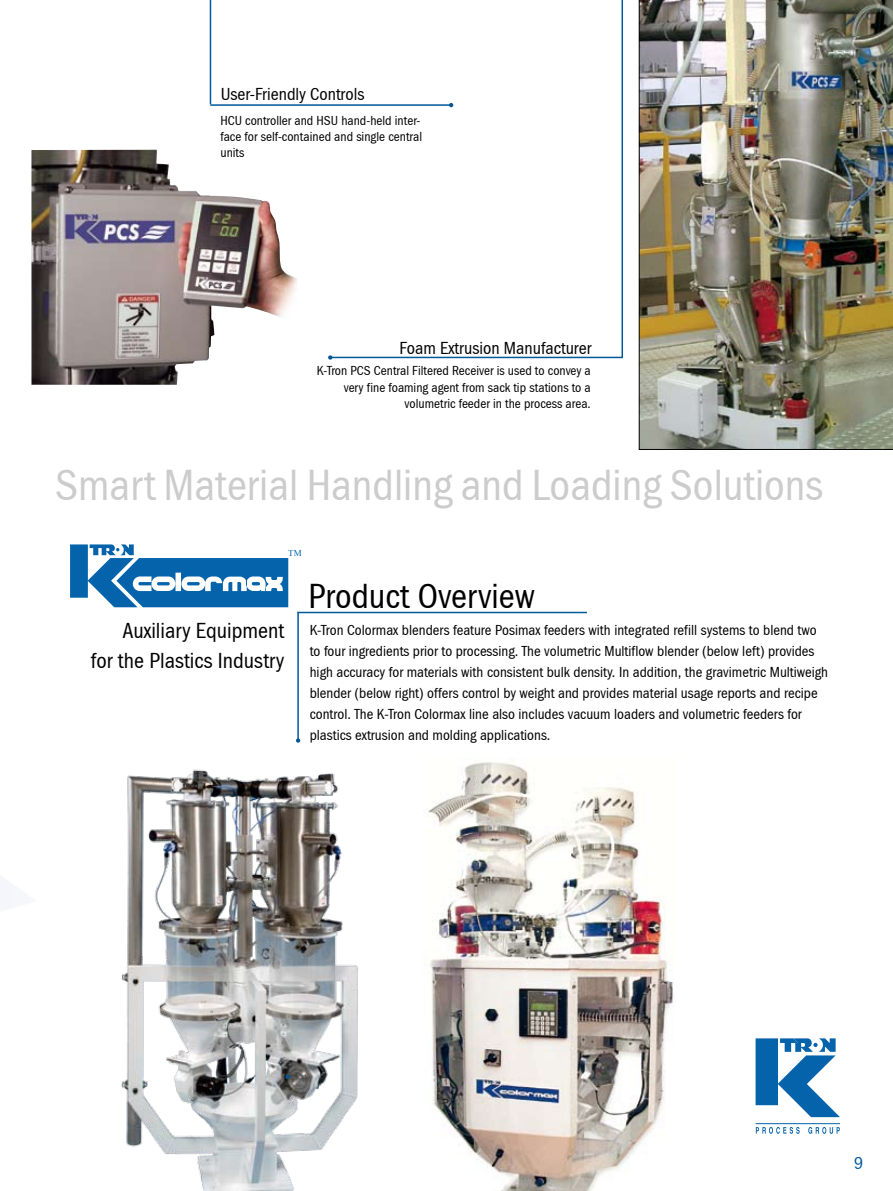
<style>
.page{position:relative;width:893px;height:1191px;background:#fff}
.page>*{position:absolute;margin:0;border:0;box-sizing:border-box;transform-origin:0 0}
.t1{font:45px "Franklin Gothic Cond";color:#ccc}
.t2{font:36px "Franklin Gothic Cond";color:#000}
.t3{font:22.5px/30px "Franklin Gothic Cond";color:#000;text-align:right}
.t4{font:18px "Franklin Gothic Cond";color:#000}
.t5{font:18px "Franklin Gothic Cond";color:#005899}
.t6{font:15px/21px "Franklin Gothic Cond";color:#000}
.t7{font:13.5px/16.2px "Franklin Gothic Cond";color:#000;text-align:right}
.t8{font:9px "Times New Roman";color:#0064ad}
</style>
<div class="page">
<hr style="left:330px;top:357px;width:293px;height:1px;background:#005899">
<hr style="left:622px;top:0;width:1px;height:357px;background:#005899">
<svg style="left:328px;top:355px;width:4px;height:5px"></svg>
<img style="left:32px;top:150px;width:265px;height:235px">
<hr style="left:210px;top:0;width:1px;height:104px;background:#005899">
<hr style="left:210px;top:104px;width:241px;height:2px;background:#005899">
<svg style="left:449px;top:103px;width:4px;height:4px"></svg>
<svg style="left:756px;top:1127px;width:84px;height:6px"></svg>
<svg style="left:756px;top:1038px;width:84px;height:79px"></svg>
<hr style="left:756px;top:1123px;width:84px;height:1px;background:#0463aa">
<img style="left:121px;top:769px;width:237px;height:422px">
<svg style="left:70px;top:544px;width:218px;height:63px"></svg>
<hr style="left:297px;top:612px;width:2px;height:128px;background:#005899">
<svg style="left:296px;top:738px;width:4px;height:4px"></svg>
<hr style="left:297px;top:612px;width:290px;height:1px;background:#005899">
<svg style="left:286px;top:1074px;width:4px;height:5px"></svg>
<img style="left:639px;top:0;width:254px;height:449px">
<img style="left:428px;top:758px;width:246px;height:433px">
<p class="t4" style="left:221px;top:84px;width:145px">User-Friendly Controls</p>
<p class="t7" style="left:220px;top:113px;width:203px;text-align:left">HCU controller and HSU hand-held inter&shy;face for self-contained and single central units</p>
<p class="t4" style="left:399px;top:338px;width:193px">Foam Extrusion Manufacturer</p>
<p class="t7" style="left:317px;top:363px;width:276px">K-Tron PCS Central Filtered Receiver is used to convey a very fine foaming agent from sack tip stations to a volumetric feeder in the process area.</p>
<h1 class="t1" style="left:55px;top:459px;width:769px">Smart Material Handling and Loading Solutions</h1>
<p class="t8" style="left:288px;top:547px;width:15px">TM</p>
<h3 class="t3" style="left:91px;top:615px;width:195px">Auxiliary Equipment<br>for the Plastics Industry</h3>
<h2 class="t2" style="left:308px;top:575px;width:228px">Product Overview</h2>
<p class="t6" style="left:310px;top:620px;width:520px">K-Tron Colormax blenders feature Posimax feeders with integrated refill systems to blend two to four ingredients prior to processing. The volumetric Multiflow blender (below left) provides high accuracy for materials with consistent bulk density. In addition, the gravimetric Multiweigh blender (below right) offers control by weight and provides material usage reports and recipe control. The K-Tron Colormax line also includes vacuum loaders and volumetric feeders for plastics extrusion and molding applications.</p>
<p class="t5" style="left:854px;top:1152px;width:11px">9</p>
</div>
